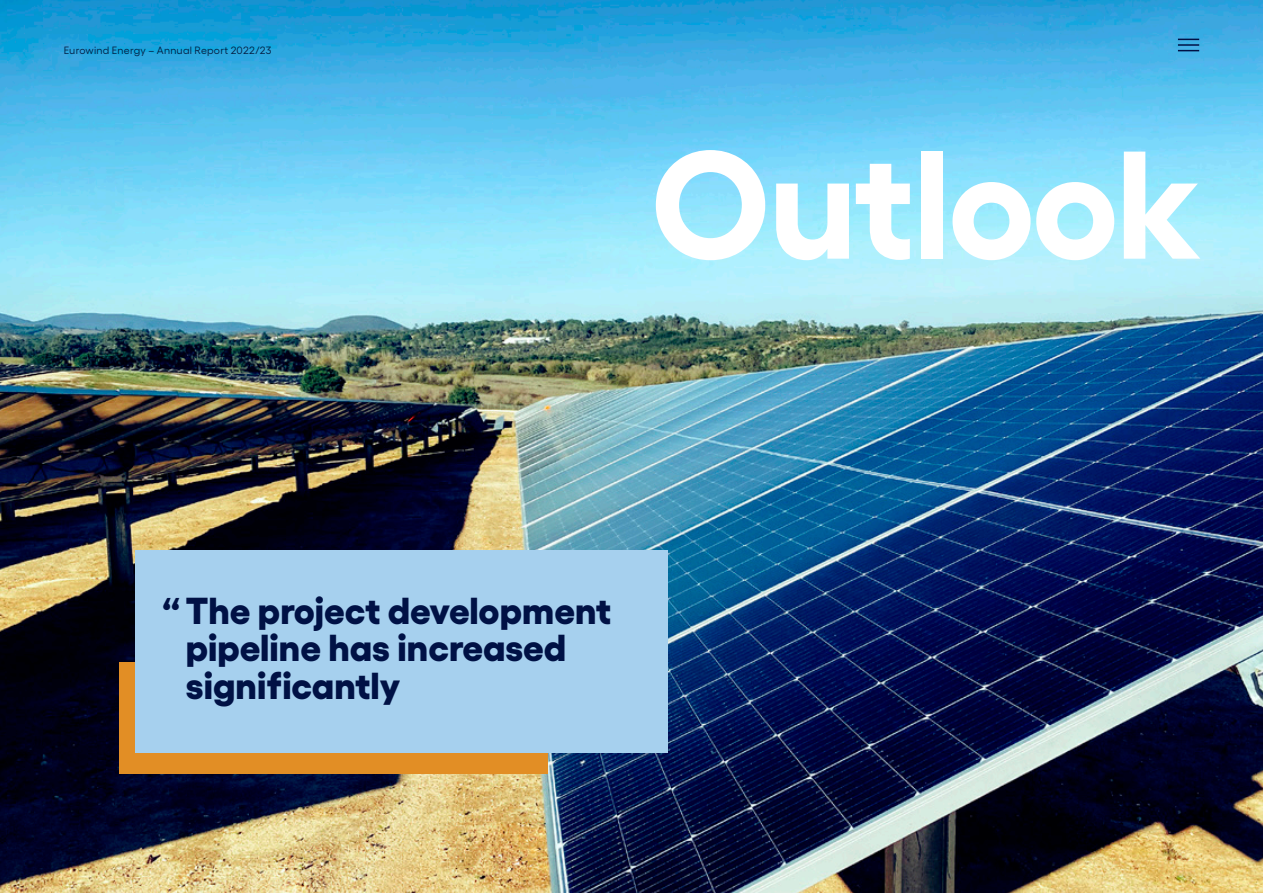
<style>
.page{position:relative;width:1263px;height:893px;background:#fff}
.page>*{position:absolute;margin:0;border:0;box-sizing:border-box;transform-origin:0 0}
.t1{font:700 153px "Gellix";letter-spacing:-.015em;color:#fff}
.t2{font:800 37.5px/37.5px "Gellix";color:#001145}
.t3{font:10.5px "Gellix";letter-spacing:.02em;color:#041e42}
</style>
<div class="page">
<img style="left:0;top:0;width:1263px;height:893px">
<svg style="left:1178px;top:39px;width:21px;height:1px"></svg>
<svg style="left:1178px;top:50px;width:21px;height:1px"></svg>
<hr style="left:1178px;top:44px;width:21px;height:2px;background:#001145">
<div style="left:119px;top:662px;width:428px;height:112px;background:#e28e25"></div>
<div style="left:135px;top:550px;width:533px;height:203px;background:#a6d0ee"></div>
<p class="t3" style="left:249px;top:42px;width:22px">0 1</p>
<p class="t3" style="left:64px;top:42px;width:209px">Eurowind Energy – Annual Report 2022/23</p>
<h1 class="t1" style="left:651px;top:82px;width:552px">Outlook</h1>
<p class="t2" style="left:186px;top:588px;width:427px">The project development pipeline has increased significantly</p>
<p class="t2" style="left:162px;top:592px;width:21px">“</p>
</div>
